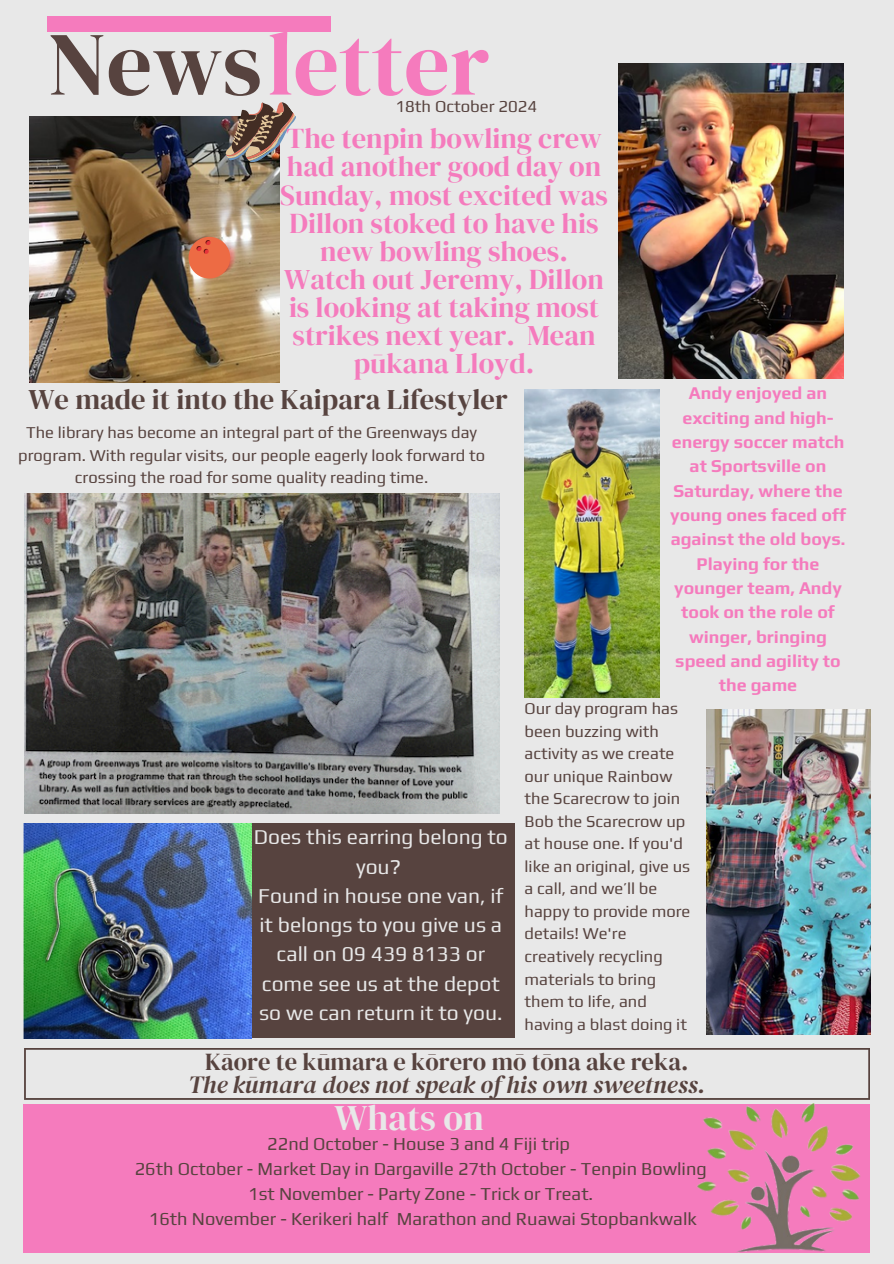
<style>
.page{position:relative;width:894px;height:1264px;background:#fff}
.page>*{position:absolute;margin:0;border:0;box-sizing:border-box;transform-origin:0 0}
.t1{font:90px "DM Serif Display";color:#f57bbd}
.t2{font:36px "DM Serif Display";color:#e8e8e8}
.t3{font:28.5px/28.2px "DM Serif Display";color:#f57bbd;text-align:center}
.t4{font:28.5px "DM Serif Display";color:#57433f}
.t5{font:italic 24.45px/23.7px "DM Serif Display";color:#57433f;text-align:center}
.t6{font:21px/29.2px "Play";color:#e8e8e8;text-align:center}
.t7{font:18.15px "Play";color:#57433f}
.t8{font:700 17.85px/24.3px "Play";color:#f57bbd;text-align:center}
.t9{font:16.65px "Play";color:#57433f}
.t10{font:16.5px/22.5px "Play";color:#57433f}
.s1{color:#57433f}
.s2{font-style:normal}
</style>
<div class="page">
<div style="left:0;top:0;width:893px;height:1263px;background:#e8e8e8"></div>
<div style="left:47px;top:16px;width:283px;height:15px;background:#f57bbd"></div>
<div style="left:24px;top:1103px;width:845px;height:149px;background:#f57bbd"></div>
<div style="left:251px;top:823px;width:263px;height:214px;background:#57433f"></div>
<svg style="left:24px;top:1048px;width:845px;height:51px"></svg>
<img style="left:618px;top:63px;width:225px;height:315px">
<img style="left:30px;top:117px;width:249px;height:265px">
<img style="left:696px;top:1103px;width:174px;height:149px">
<img style="left:24px;top:823px;width:227px;height:215px">
<img style="left:706px;top:709px;width:163px;height:325px">
<img style="left:24px;top:494px;width:475px;height:319px">
<img style="left:213px;top:102px;width:83px;height:73px">
<svg style="left:188px;top:237px;width:42px;height:41px;background:#e07351"></svg>
<img style="left:524px;top:390px;width:135px;height:307px">
<h6 class="t1" style="left:48px;top:1px;width:443px"><span class="s1">News</span>letter</h6>
<p class="t9" style="left:395px;top:97px;width:143px">18th October 2024</p>
<p class="t3" style="left:280px;top:124px;width:329px">The tenpin bowling crew had another good day on<br>Sunday, most excited was<br>Dillon stoked to have his new bowling shoes.<br>Watch out Jeremy, Dillon is looking at taking most strikes next year. Mean pūkana Lloyd.</p>
<p class="t4" style="left:28px;top:380px;width:480px">We made it into the Kaipara Lifestyler</p>
<p class="t10" style="left:18px;top:421px;width:468px;text-align:center">The library has become an integral part of the Greenways day program. With regular visits, our people eagerly look forward to crossing the road for some quality reading time.</p>
<p class="t8" style="left:670px;top:381px;width:177px">Andy enjoyed an exciting and high&shy;energy soccer match at Sportsville on<br>Saturday, where the young ones faced off against the old boys.<br>Playing for the younger team, Andy took on the role of winger, bringing speed and agility to the game</p>
<p class="t6" style="left:254px;top:822px;width:255px">Does this earring belong to you?<br>Found in house one van, if it belongs to you give us a call on 09 439 8133 or come see us at the depot so we can return it to you.</p>
<p class="t10" style="left:524px;top:697px;width:167px">Our day program has been buzzing with activity as we create our unique Rainbow the Scarecrow to join<br>Bob the Scarecrow up at house one. If you'd like an original, give us a call, and we’ll be happy to provide more details! We're creatively recycling materials to bring them to life, and having a blast doing it</p>
<p class="t5" style="left:188px;top:1049px;width:518px"><span class="s2">Kāore te kūmara e kōrero mō tōna ake reka.<br></span>The kūmara does not speak of his own sweetness.</p>
<p class="t2" style="left:334px;top:1092px;width:151px">Whats on</p>
<p class="t7" style="left:267px;top:1133px;width:304px">22nd October - House 3 and 4 Fiji trip</p>
<h5 class="t7" style="left:135px;top:1158px;width:573px">26th October - Market Day in Dargaville 27th October - Tenpin Bowling</h5>
<h4 class="t7" style="left:248px;top:1182px;width:346px">1st November - Party Zone - Trick or Treat.</h4>
<h2 class="t7" style="left:149px;top:1207px;width:549px">16th November - Kerikeri half Marathon and Ruawai Stopbankwalk</h2>
</div>
